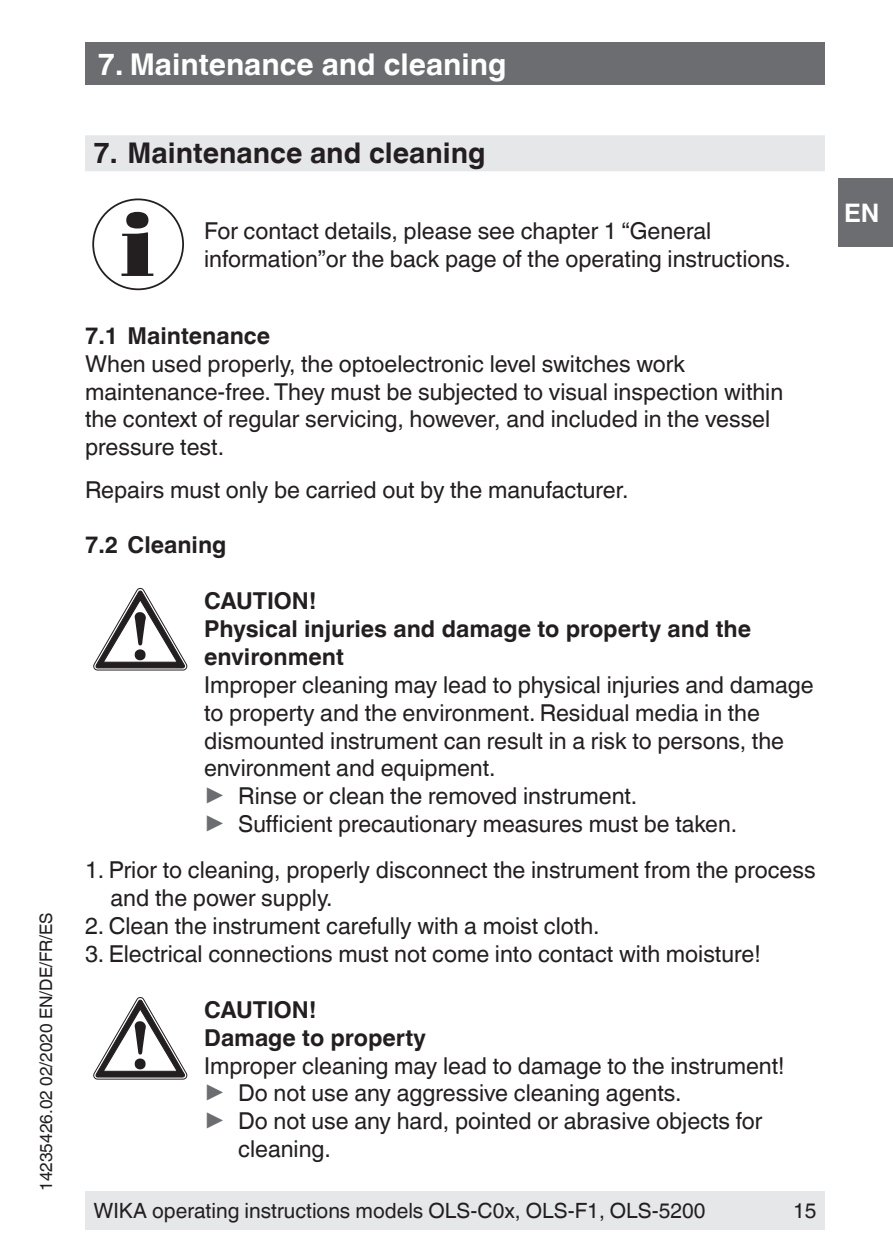
<style>
.page{position:relative;width:893px;height:1259px;background:#fff}
.page>*{position:absolute;margin:0;border:0;box-sizing:border-box;transform-origin:0 0}
.t1{font:700 30px "Helvetica World";color:#fff}
.t2{font:700 28.5px "Helvetica World";color:#231f20}
.t3{font:700 25.5px "Helvetica World";color:#fff}
.t4{font:23.4px/27.9px "Helvetica World";color:#231f20}
.t5{font:700 23.4px/27.9px "Helvetica World";color:#231f20}
.t6{font:21px "Helvetica World";color:#231f20}
.t7{font:17.4px "Helvetica World";color:#231f20}
.s1{font-size:26.4px;color:#6c6d70}
</style>
<div class="page">
<div style="left:85px;top:1191px;width:740px;height:38px;background:#e6e7e9"></div>
<div style="left:838px;top:179px;width:55px;height:68px;background:#6c6d70"></div>
<div style="left:85px;top:43px;width:740px;height:42px;background:#6c6d70"></div>
<div style="left:85px;top:135px;width:740px;height:36px;background:#e6e7e9"></div>
<svg style="left:122px;top:212px;width:31px;height:64px"></svg>
<div style="left:92px;top:198px;width:92px;height:92px;border:2px solid #231f20;border-radius:50%"></div>
<svg style="left:94px;top:588px;width:93px;height:82px"></svg>
<svg style="left:94px;top:997px;width:93px;height:82px"></svg>
<p class="t7" style="left:36px;top:1191px;width:280px;rotate:-90deg">14235426.02 02/2020 EN/DE/FR/ES</p>
<p class="t1" style="left:98px;top:47px;width:410px">7. Maintenance and cleaning</p>
<p class="t2" style="left:94px;top:136px;width:394px">7. Maintenance and cleaning</p>
<p class="t4" style="left:204px;top:217px;width:588px">For contact details, please see chapter 1 “General information”or the back page of the operating instructions.</p>
<p class="t5" style="left:85px;top:322px;width:187px">7.1 Maintenance</p>
<p class="t4" style="left:85px;top:349px;width:700px">When used properly, the optoelectronic level switches work maintenance-free. They must be subjected to visual inspection within the context of regular servicing, however, and included in the vessel pressure test.</p>
<p class="t4" style="left:85px;top:476px;width:545px">Repairs must only be carried out by the manufacturer.</p>
<p class="t5" style="left:85px;top:531px;width:143px">7.2 Cleaning</p>
<p class="t5" style="left:204px;top:587px;width:548px">CAUTION!<br>Physical injuries and damage to property and the environment</p>
<p class="t4" style="left:204px;top:670px;width:611px">Improper cleaning may lead to physical injuries and damage to property and the environment. Residual media in the dismounted instrument can result in a risk to persons, the environment and equipment.<br><span class="s1">▶</span> Rinse or clean the removed instrument.<br><span class="s1">▶</span> Sufficient precautionary measures must be taken.</p>
<p class="t4" style="left:111px;top:856px;width:707px;text-indent:-26px">1. Prior to cleaning, properly disconnect the instrument from the process and the power supply.</p>
<p class="t4" style="left:85px;top:912px;width:516px">2. Clean the instrument carefully with a moist cloth.</p>
<p class="t4" style="left:85px;top:940px;width:677px">3. Electrical connections must not come into contact with moisture!</p>
<p class="t5" style="left:204px;top:995px;width:224px">CAUTION!<br>Damage to property</p>
<p class="t4" style="left:204px;top:1051px;width:582px">Improper cleaning may lead to damage to the instrument!</p>
<p class="t4" style="left:204px;top:1079px;width:479px"><span class="s1">▶</span> Do not use any aggressive cleaning agents.</p>
<p class="t4" style="left:204px;top:1107px;width:560px"><span class="s1">▶</span> Do not use any hard, pointed or abrasive objects for</p>
<p class="t4" style="left:238px;top:1135px;width:94px">cleaning.</p>
<p class="t6" style="left:94px;top:1198px;width:613px">WIKA operating instructions models OLS-C0x, OLS-F1, OLS-5200</p>
<p class="t6" style="left:793px;top:1198px;width:25px">15</p>
<p class="t3" style="left:844px;top:198px;width:37px">EN</p>
</div>
